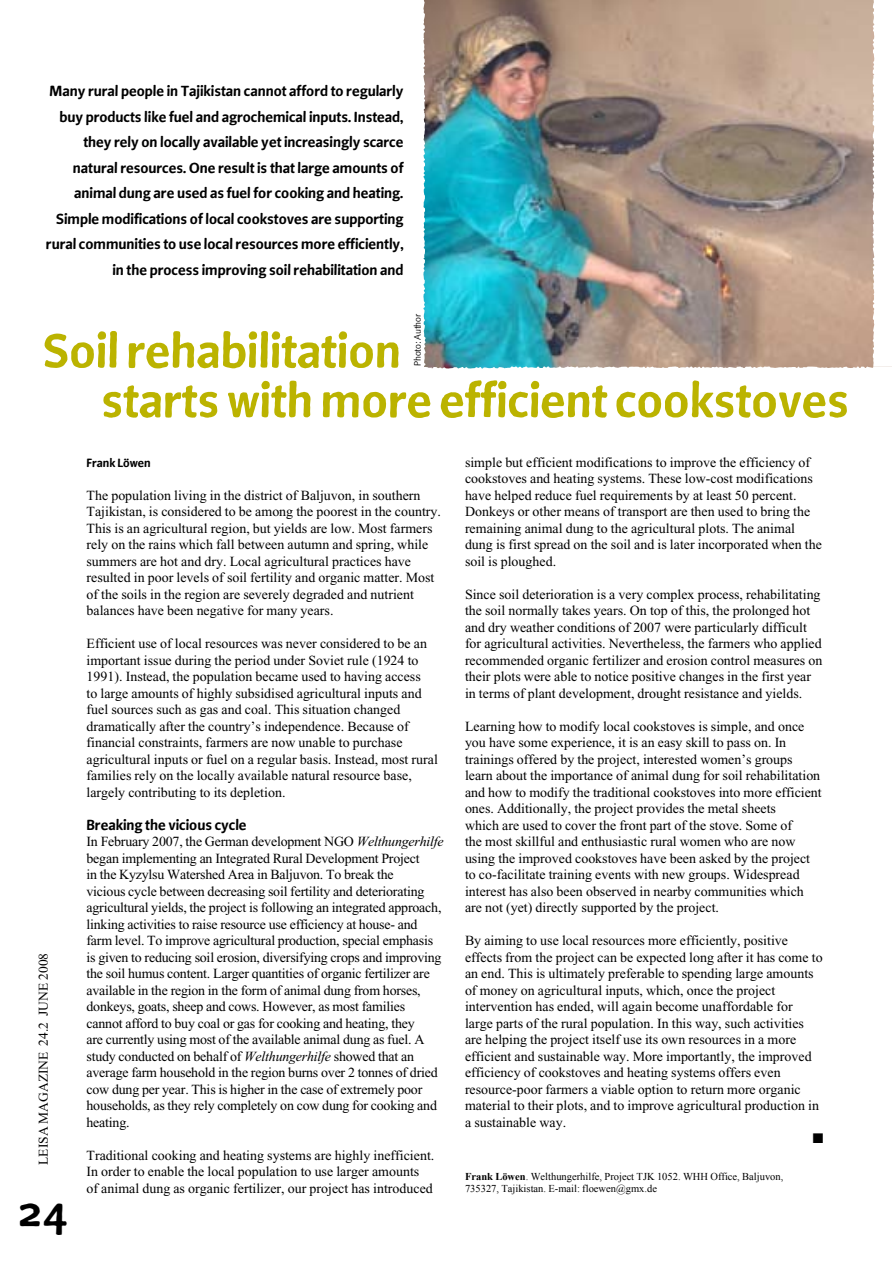
<style>
.page{position:relative;width:893px;height:1263px;background:#fff}
.page>*{position:absolute;margin:0;border:0;box-sizing:border-box;transform-origin:0 0}
.t1{font:54px/49.5px "Beo Sans Bold R11";color:#bbb300}
.t2{font:48px "Beo Sans Bold R11";color:#000}
.t3{font:16.5px/25.5px "Beo Sans Bold R11";color:#000;text-align:right}
.t4{font:13.95px/16.5px "Times New Roman";color:#000}
.t5{font:13.95px "Zapf Dingbats ITC";color:#000}
.t6{font:13.5px "Times New Roman";color:#000}
.t7{font:13.5px "Beo Sans Bold R11";color:#000}
.t8{font:10.5px/12.6px "Times New Roman";color:#000}
.t9{font:10.5px "Beo Sans R11";letter-spacing:-.005em;color:#000}
.s1{font-style:italic}
.s2{font-weight:700}
</style>
<div class="page">
<img style="left:423px;top:0;width:469px;height:369px">
<p class="t3" style="left:46px;top:79px;width:359px">Many rural people in Tajikistan cannot afford to regularly buy products like fuel and agrochemical inputs. Instead, they rely on locally available yet increasingly scarce natural resources. One result is that large amounts of animal dung are used as fuel for cooking and heating.<br>Simple modifications of local cookstoves are supporting rural communities to use local resources more efficiently, in the process improving soil rehabilitation and</p>
<p class="t9" style="left:412px;top:366px;width:54px;rotate:-90deg">Photo: Author</p>
<h1 class="t1" style="left:101px;top:327px;width:749px;text-indent:-59px">Soil rehabilitation<br>starts with more efficient cookstoves</h1>
<p class="t6" style="left:36px;top:1165px;width:214px;rotate:-90deg">LEISA Magazine 24.2 june 2008</p>
<h2 class="t2" style="left:17px;top:1187px;width:54px">24</h2>
<p class="t7" style="left:87px;top:456px;width:66px">Frank Löwen</p>
<p class="t4" style="left:87px;top:487px;width:356px">The population living in the district of Baljuvon, in southern Tajikistan, is considered to be among the poorest in the country.<br>This is an agricultural region, but yields are low. Most farmers rely on the rains which fall between autumn and spring, while summers are hot and dry. Local agricultural practices have resulted in poor levels of soil fertility and organic matter. Most of the soils in the region are severely degraded and nutrient balances have been negative for many years.</p>
<p class="t4" style="left:87px;top:635px;width:353px">Efficient use of local resources was never considered to be an important issue during the period under Soviet rule (1924 to 1991). Instead, the population became used to having access<br>to large amounts of highly subsidised agricultural inputs and fuel sources such as gas and coal. This situation changed dramatically after the country’s independence. Because of financial constraints, farmers are now unable to purchase agricultural inputs or fuel on a regular basis. Instead, most rural families rely on the locally available natural resource base, largely contributing to its depletion.</p>
<p class="t3" style="left:87px;top:812px;width:162px">Breaking the vicious cycle</p>
<p class="t4" style="left:87px;top:833px;width:359px">In February 2007, the German development NGO <span class="s1">Welthungerhilfe </span>began implementing an Integrated Rural Development Project<br>in the Kyzylsu Watershed Area in Baljuvon. To break the<br>vicious cycle between decreasing soil fertility and deteriorating agricultural yields, the project is following an integrated approach, linking activities to raise resource use efficiency at house- and farm level. To improve agricultural production, special emphasis is given to reducing soil erosion, diversifying crops and improving the soil humus content. Larger quantities of organic fertilizer are available in the region in the form of animal dung from horses, donkeys, goats, sheep and cows. However, as most families cannot afford to buy coal or gas for cooking and heating, they<br>are currently using most of the available animal dung as fuel. A study conducted on behalf of <span class="s1">Welthungerhilfe</span> showed that an average farm household in the region burns over 2 tonnes of dried cow dung per year. This is higher in the case of extremely poor households, as they rely completely on cow dung for cooking and heating.</p>
<p class="t4" style="left:87px;top:1147px;width:349px">Traditional cooking and heating systems are highly inefficient.<br>In order to enable the local population to use larger amounts of animal dung as organic fertilizer, our project has introduced</p>
<p class="t4" style="left:465px;top:454px;width:358px">simple but efficient modifications to improve the efficiency of cookstoves and heating systems. These low-cost modifications have helped reduce fuel requirements by at least 50 percent.<br>Donkeys or other means of transport are then used to bring the remaining animal dung to the agricultural plots. The animal dung is first spread on the soil and is later incorporated when the soil is ploughed.</p>
<p class="t4" style="left:465px;top:586px;width:359px">Since soil deterioration is a very complex process, rehabilitating the soil normally takes years. On top of this, the prolonged hot and dry weather conditions of 2007 were particularly difficult for agricultural activities. Nevertheless, the farmers who applied recommended organic fertilizer and erosion control measures on their plots were able to notice positive changes in the first year in terms of plant development, drought resistance and yields.</p>
<p class="t4" style="left:465px;top:718px;width:358px">Learning how to modify local cookstoves is simple, and once you have some experience, it is an easy skill to pass on. In trainings offered by the project, interested women’s groups learn about the importance of animal dung for soil rehabilitation and how to modify the traditional cookstoves into more efficient ones. Additionally, the project provides the metal sheets<br>which are used to cover the front part of the stove. Some of<br>the most skillful and enthusiastic rural women who are now using the improved cookstoves have been asked by the project to co-facilitate training events with new groups. Widespread interest has also been observed in nearby communities which are not (yet) directly supported by the project.</p>
<p class="t4" style="left:465px;top:932px;width:359px">By aiming to use local resources more efficiently, positive effects from the project can be expected long after it has come to an end. This is ultimately preferable to spending large amounts of money on agricultural inputs, which, once the project intervention has ended, will again become unaffordable for large parts of the rural population. In this way, such activities are helping the project itself use its own resources in a more efficient and sustainable way. More importantly, the improved efficiency of cookstoves and heating systems offers even resource-poor farmers a viable option to return more organic material to their plots, and to improve agricultural production in a sustainable way.</p>
<p class="t5" style="left:813px;top:1132px;width:12px">■</p>
<p class="t8" style="left:465px;top:1170px;width:320px"><span class="s2">Frank Löwen</span>. Welthungerhilfe, Project TJK 1052. WHH Office, Baljuvon,<br>735327, Tajikistan. E-mail: floewen@gmx.de</p>
</div>
